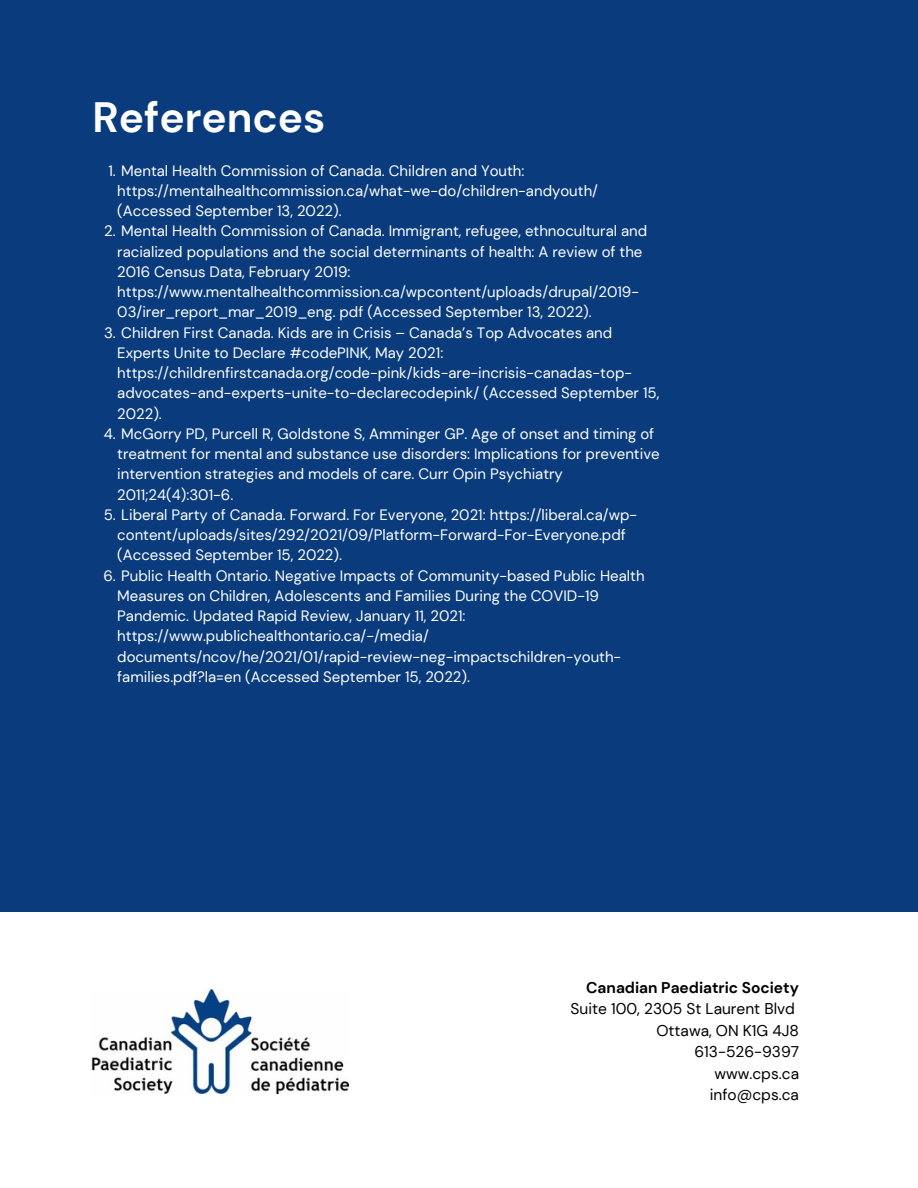
<style>
.page{position:relative;width:918px;height:1188px;background:#093b7d}
.page>*{position:absolute;margin:0;border:0;box-sizing:border-box;transform-origin:0 0}
.t1{font:700 42.3px "DM Sans";color:#fff}
.t2{font:15.45px/21.3px "DM Sans";color:#000;text-align:right}
.t3{font:700 15.45px "DM Sans";color:#000}
.t4{font:15px/20.2px "DM Sans";color:#fff}
</style>
<div class="page">
<div style="left:0;top:913px;width:918px;height:275px;background:#fff"></div>
<img style="left:92px;top:989px;width:256px;height:105px">
<h1 class="t1" style="left:93px;top:90px;width:234px">References</h1>
<p class="t4" style="left:117px;top:160px;width:482px;text-indent:-9px">1. Mental Health Commission of Canada. Children and Youth: https://mentalhealthcommission.ca/what-we-do/children-andyouth/ (Accessed September 13, 2022).</p>
<p class="t4" style="left:117px;top:221px;width:531px;text-indent:-13px">2. Mental Health Commission of Canada. Immigrant, refugee, ethnocultural and racialized populations and the social determinants of health: A review of the 2016 Census Data, February 2019: https://www.mentalhealthcommission.ca/wpcontent/uploads/drupal/2019- 03/irer_report_mar_2019_eng. pdf (Accessed September 13, 2022).</p>
<p class="t4" style="left:117px;top:322px;width:544px;text-indent:-13px">3. Children First Canada. Kids are in Crisis – Canada’s Top Advocates and Experts Unite to Declare #codePINK, May 2021: https://childrenfirstcanada.org/code-pink/kids-are-incrisis-canadas-top&shy;advocates-and-experts-unite-to-declarecodepink/ (Accessed September 15, 2022).</p>
<p class="t4" style="left:117px;top:424px;width:544px;text-indent:-13px">4. McGorry PD, Purcell R, Goldstone S, Amminger GP. Age of onset and timing of treatment for mental and substance use disorders: Implications for preventive intervention strategies and models of care. Curr Opin Psychiatry 2011;24(4):301-6.</p>
<p class="t4" style="left:117px;top:505px;width:521px;text-indent:-14px">5. Liberal Party of Canada. Forward. For Everyone, 2021: https://liberal.ca/wp&shy;content/uploads/sites/292/2021/09/Platform-Forward-For-Everyone.pdf (Accessed September 15, 2022).</p>
<p class="t4" style="left:117px;top:565px;width:529px;text-indent:-14px">6. Public Health Ontario. Negative Impacts of Community-based Public Health Measures on Children, Adolescents and Families During the COVID-19<br>Pandemic. Updated Rapid Review, January 11, 2021: https://www.publichealthontario.ca/-/media/ documents/ncov/he/2021/01/rapid-review-neg-impactschildren-youth&shy;families.pdf?la=en (Accessed September 15, 2022).</p>
<p class="t3" style="left:586px;top:978px;width:214px">Canadian Paediatric Society</p>
<p class="t2" style="left:571px;top:999px;width:230px">Suite 100, 2305 St Laurent Blvd<br>Ottawa, ON K1G 4J8<br>613-526-9397<br>www.cps.ca<br>info@cps.ca</p>
</div>
